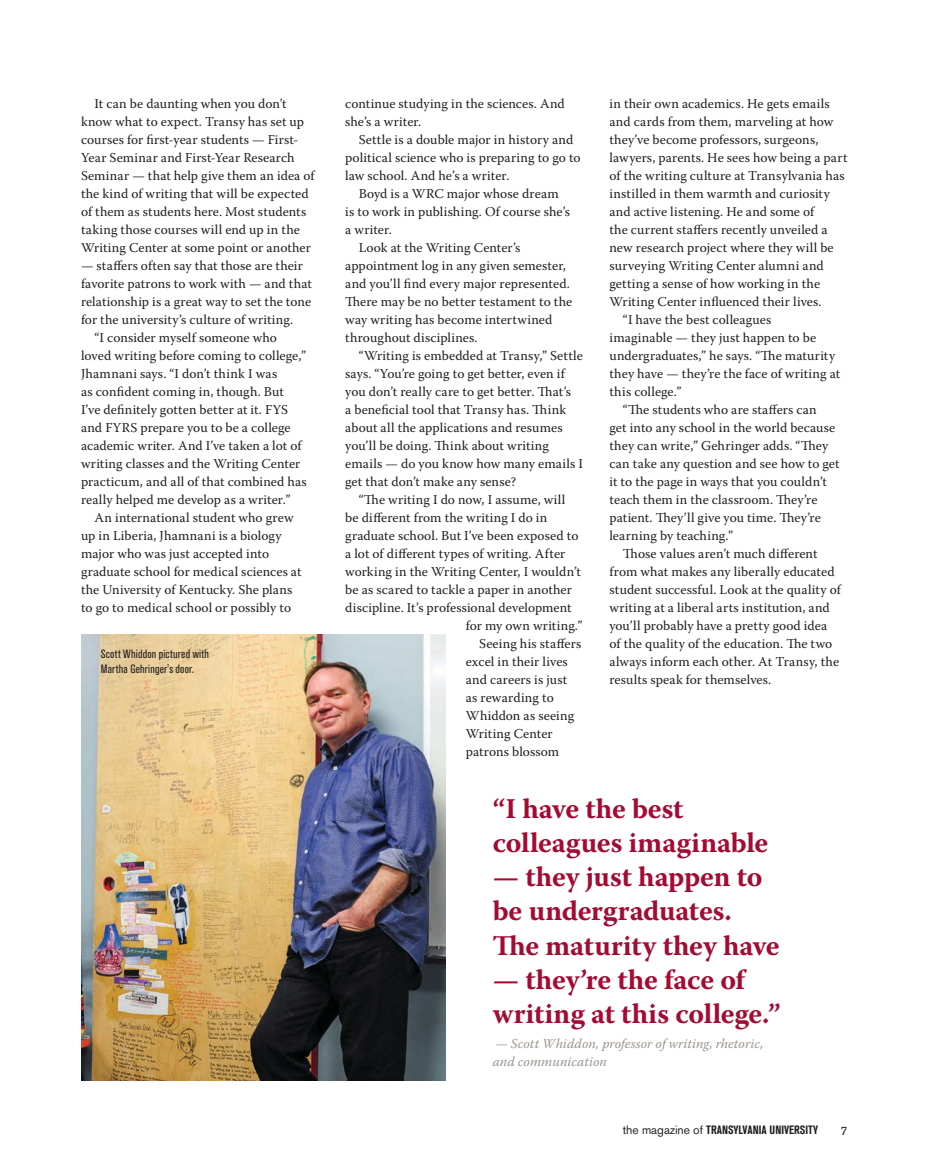
<style>
.page{position:relative;width:945px;height:1175px;background:#fff}
.page>*{position:absolute;margin:0;border:0;box-sizing:border-box;transform-origin:0 0}
.t1{font:700 28.5px/34.2px "Warnock Pro";letter-spacing:-.005em;color:#a30b33}
.t2{font:13.5px/18px "Warnock Pro";letter-spacing:.01em;color:#231f20}
.t3{font:italic 13.5px/18px "Warnock Pro";letter-spacing:.01em;color:#9a938c}
.t4{font:condensed 12px/14.4px "Akzidenz Grotesk BQ";letter-spacing:.015em;color:#231f20}
.t5{font:700 condensed 12px "Akzidenz Grotesk BQ";color:#231f20}
.t6{font:12px "Akzidenz Grotesk BQ";color:#231f20}
.s1{font-weight:400;font-stretch:normal}
</style>
<div class="page">
<img style="left:81px;top:634px;width:365px;height:446px">
<p class="t2" style="left:81px;top:94px;width:235px;text-indent:14px">It can be daunting when you don’t know what to expect. Transy has set up courses for first-year students — First-Year Seminar and First-Year Research Seminar — that help give them an idea of the kind of writing that will be expected of them as students here. Most students taking those courses will end up in the Writing Center at some point or another</p>
<p class="t2" style="left:81px;top:256px;width:224px">— staffers often say that those are their</p>
<p class="t2" style="left:81px;top:274px;width:232px">favorite patrons to work with — and that</p>
<p class="t2" style="left:81px;top:292px;width:232px">relationship is a great way to set the tone</p>
<p class="t2" style="left:81px;top:310px;width:214px">for the university’s culture of writing.</p>
<p class="t2" style="left:94px;top:328px;width:184px">“I consider myself someone who</p>
<p class="t2" style="left:81px;top:346px;width:227px">loved writing before coming to college,”</p>
<p class="t2" style="left:81px;top:364px;width:198px">Jhamnani says. “I don’t think I was</p>
<p class="t2" style="left:81px;top:382px;width:204px">as confident coming in, though. But</p>
<p class="t2" style="left:81px;top:400px;width:209px">I’ve definitely gotten better at it. FYS</p>
<p class="t2" style="left:81px;top:418px;width:211px">and FYRS prepare you to be a college</p>
<p class="t2" style="left:81px;top:436px;width:222px">academic writer. And I’ve taken a lot of</p>
<p class="t2" style="left:81px;top:454px;width:221px">writing classes and the Writing Center</p>
<p class="t2" style="left:81px;top:472px;width:227px">practicum, and all of that combined has</p>
<p class="t2" style="left:81px;top:490px;width:211px">really helped me develop as a writer.”</p>
<p class="t2" style="left:94px;top:508px;width:201px">An international student who grew</p>
<p class="t2" style="left:81px;top:526px;width:202px">up in Liberia, Jhamnani is a biology</p>
<p class="t2" style="left:81px;top:544px;width:190px">major who was just accepted into</p>
<p class="t2" style="left:81px;top:562px;width:222px">graduate school for medical sciences at</p>
<p class="t2" style="left:81px;top:580px;width:213px">the University of Kentucky. She plans</p>
<p class="t2" style="left:81px;top:598px;width:212px">to go to medical school or possibly to</p>
<p class="t4" style="left:101px;top:647px;width:110px">Scott Whiddon pictured with<br>Martha Gehringer's door.</p>
<p class="t2" style="left:345px;top:94px;width:221px">continue studying in the sciences. And she’s a writer.</p>
<p class="t2" style="left:359px;top:130px;width:216px">Settle is a double major in history and</p>
<p class="t2" style="left:345px;top:148px;width:237px">political science who is preparing to go to</p>
<p class="t2" style="left:345px;top:166px;width:166px">law school. And he’s a writer.</p>
<p class="t2" style="left:359px;top:184px;width:202px">Boyd is a WRC major whose dream</p>
<p class="t2" style="left:345px;top:202px;width:226px">is to work in publishing. Of course she’s</p>
<p class="t2" style="left:345px;top:220px;width:48px">a writer.</p>
<p class="t2" style="left:359px;top:238px;width:163px">Look at the Writing Center’s</p>
<p class="t2" style="left:345px;top:256px;width:222px">appointment log in any given semester,</p>
<p class="t2" style="left:345px;top:274px;width:226px">and you’ll find every major represented.</p>
<p class="t2" style="left:345px;top:292px;width:228px">There may be no better testament to the</p>
<p class="t2" style="left:345px;top:310px;width:209px">way writing has become intertwined</p>
<p class="t2" style="left:345px;top:328px;width:134px">throughout disciplines.</p>
<p class="t2" style="left:359px;top:346px;width:226px">“Writing is embedded at Transy,” Settle</p>
<p class="t2" style="left:345px;top:364px;width:221px">says. “You’re going to get better, even if</p>
<p class="t2" style="left:345px;top:382px;width:227px">you don’t really care to get better. That’s</p>
<p class="t2" style="left:345px;top:400px;width:223px">a beneficial tool that Transy has. Think</p>
<p class="t2" style="left:345px;top:418px;width:219px">about all the applications and resumes</p>
<p class="t2" style="left:345px;top:436px;width:205px">you’ll be doing. Think about writing</p>
<p class="t2" style="left:345px;top:454px;width:239px">emails — do you know how many emails I</p>
<p class="t2" style="left:345px;top:472px;width:172px">get that don’t make any sense?</p>
<p class="t2" style="left:359px;top:490px;width:208px">“The writing I do now, I assume, will</p>
<p class="t2" style="left:345px;top:508px;width:204px">be different from the writing I do in</p>
<p class="t2" style="left:345px;top:526px;width:235px">graduate school. But I’ve been exposed to</p>
<p class="t2" style="left:345px;top:544px;width:222px">a lot of different types of writing. After</p>
<p class="t2" style="left:345px;top:562px;width:237px">working in the Writing Center, I wouldn’t</p>
<p class="t2" style="left:345px;top:580px;width:228px">be as scared to tackle a paper in another</p>
<p class="t2" style="left:345px;top:598px;width:228px">discipline. It’s professional development</p>
<p class="t2" style="left:466px;top:616px;width:118px">for my own writing.”</p>
<p class="t2" style="left:479px;top:634px;width:104px">Seeing his staffers</p>
<p class="t2" style="left:466px;top:652px;width:104px">excel in their lives</p>
<p class="t2" style="left:466px;top:670px;width:103px">and careers is just</p>
<p class="t2" style="left:466px;top:688px;width:90px">as rewarding to</p>
<p class="t2" style="left:466px;top:706px;width:110px">Whiddon as seeing</p>
<p class="t2" style="left:466px;top:724px;width:89px">Writing Center</p>
<p class="t2" style="left:466px;top:742px;width:95px">patrons blossom</p>
<p class="t2" style="left:609px;top:94px;width:222px">in their own academics. He gets emails</p>
<p class="t2" style="left:609px;top:112px;width:225px">and cards from them, marveling at how</p>
<p class="t2" style="left:609px;top:130px;width:211px">they’ve become professors, surgeons,</p>
<p class="t2" style="left:609px;top:148px;width:240px">lawyers, parents. He sees how being a part</p>
<p class="t2" style="left:609px;top:166px;width:237px">of the writing culture at Transylvania has</p>
<p class="t2" style="left:609px;top:184px;width:222px">instilled in them warmth and curiosity</p>
<p class="t2" style="left:609px;top:202px;width:206px">and active listening. He and some of</p>
<p class="t2" style="left:609px;top:220px;width:220px">the current staffers recently unveiled a</p>
<p class="t2" style="left:609px;top:238px;width:226px">new research project where they will be</p>
<p class="t2" style="left:609px;top:256px;width:216px">surveying Writing Center alumni and</p>
<p class="t2" style="left:609px;top:274px;width:212px">getting a sense of how working in the</p>
<p class="t2" style="left:609px;top:292px;width:214px">Writing Center influenced their lives.</p>
<p class="t2" style="left:623px;top:310px;width:150px">“I have the best colleagues</p>
<p class="t2" style="left:609px;top:328px;width:208px">imaginable — they just happen to be</p>
<p class="t2" style="left:609px;top:346px;width:227px">undergraduates,” he says. “The maturity</p>
<p class="t2" style="left:609px;top:364px;width:232px">they have — they’re the face of writing at</p>
<p class="t2" style="left:609px;top:382px;width:73px">this college.”</p>
<p class="t2" style="left:623px;top:400px;width:195px">“The students who are staffers can</p>
<p class="t2" style="left:609px;top:418px;width:227px">get into any school in the world because</p>
<p class="t2" style="left:609px;top:436px;width:220px">they can write,” Gehringer adds. “They</p>
<p class="t2" style="left:609px;top:454px;width:232px">can take any question and see how to get</p>
<p class="t2" style="left:609px;top:472px;width:219px">it to the page in ways that you couldn’t</p>
<p class="t2" style="left:609px;top:490px;width:210px">teach them in the classroom. They’re</p>
<p class="t2" style="left:609px;top:508px;width:213px">patient. They’ll give you time. They’re</p>
<p class="t2" style="left:609px;top:526px;width:125px">learning by teaching.”</p>
<p class="t2" style="left:623px;top:544px;width:196px">Those values aren’t much different</p>
<p class="t2" style="left:609px;top:562px;width:227px">from what makes any liberally educated</p>
<p class="t2" style="left:609px;top:580px;width:233px">student successful. Look at the quality of</p>
<p class="t2" style="left:609px;top:598px;width:222px">writing at a liberal arts institution, and</p>
<p class="t2" style="left:609px;top:616px;width:219px">you’ll probably have a pretty good idea</p>
<p class="t2" style="left:609px;top:634px;width:224px">of the quality of the education. The two</p>
<p class="t2" style="left:609px;top:652px;width:231px">always inform each other. At Transy, the</p>
<p class="t2" style="left:609px;top:670px;width:163px">results speak for themselves.</p>
<h1 class="t1" style="left:493px;top:791px;width:277px">“I have the best colleagues imaginable</h1>
<h1 class="t1" style="left:493px;top:859px;width:289px">— they just happen to be undergraduates.<br>The maturity they have</h1>
<h1 class="t1" style="left:493px;top:962px;width:290px">— they’re the face of writing at this college.”</h1>
<p class="t3" style="left:493px;top:1034px;width:272px">— Scott Whiddon, professor of writing, rhetoric, and communication</p>
<p class="t5" style="left:623px;top:1123px;width:197px"><span class="s1">the magazine of</span> TRANSYLVANIA UNIVERSITY</p>
<p class="t6" style="left:841px;top:1123px;width:8px">7</p>
</div>
